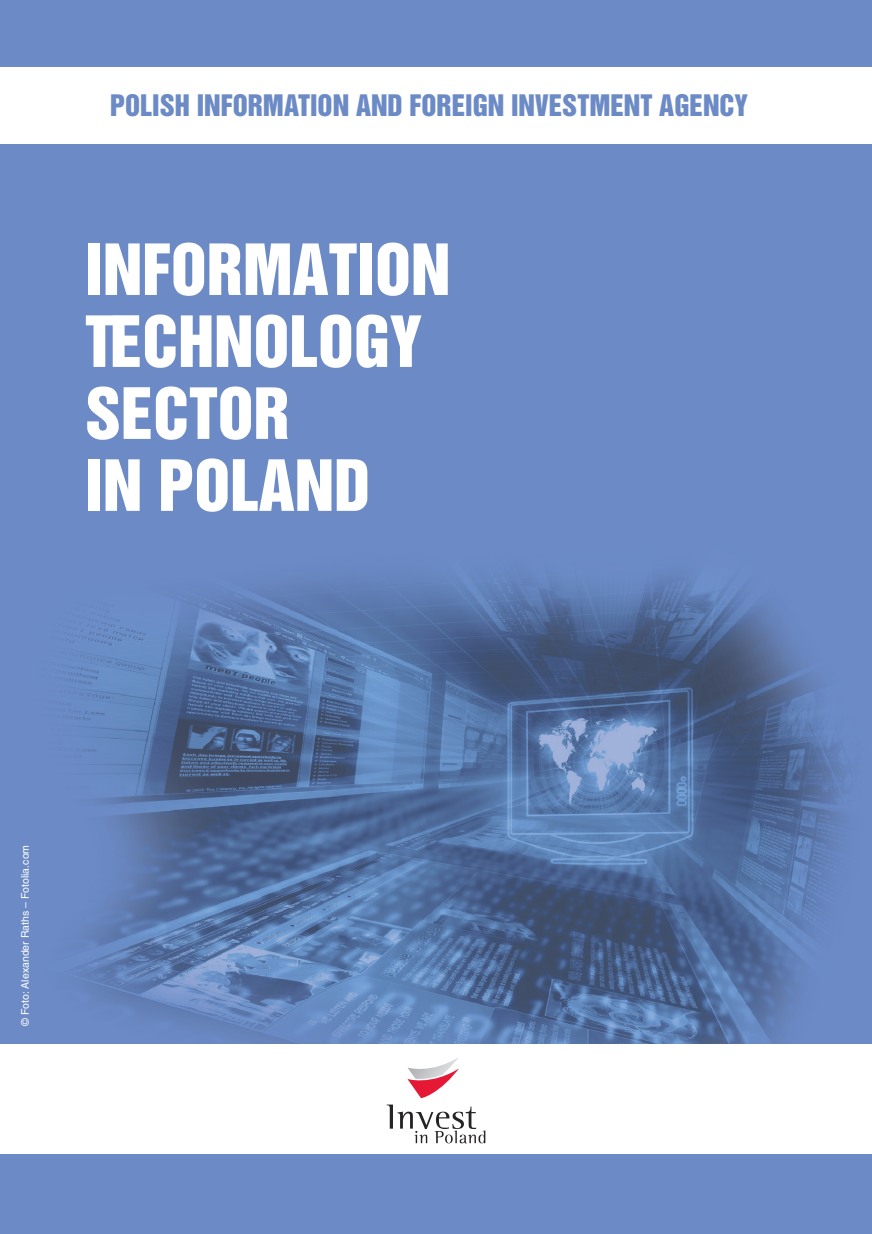
<style>
.page{position:relative;width:872px;height:1234px;background:#fff}
.page>*{position:absolute;margin:0;border:0;box-sizing:border-box;transform-origin:0 0}
.t1{font:64.5px/71.8px "Switzerland Inserat";color:#fff}
.t2{font:27.15px "Switzerland Inserat";color:#6c8bc6}
.t3{font:10.5px "Helvetica";color:#fff}
</style>
<div class="page">
<div style="left:0;top:0;width:872px;height:1233px;background:#6c8bc6"></div>
<img style="left:59px;top:577px;width:789px;height:466px">
<div style="left:0;top:67px;width:872px;height:77px;background:#fff"></div>
<div style="left:0;top:1043px;width:872px;height:110px;background:#fff"></div>
<svg style="left:386px;top:1058px;width:99px;height:85px"></svg>
<p class="t2" style="left:110px;top:89px;width:639px">POLISH INFORMATION AND FOREIGN INVESTMENT AGENCY</p>
<p class="t1" style="left:85px;top:243px;width:367px">INFORMATION<br>TECHNOLOGY<br>SECTOR<br>IN POLAND</p>
<p class="t3" style="left:18px;top:1025px;width:183px;rotate:-90deg">© Foto: Alexander Raths – Fotolia.com</p>
</div>
